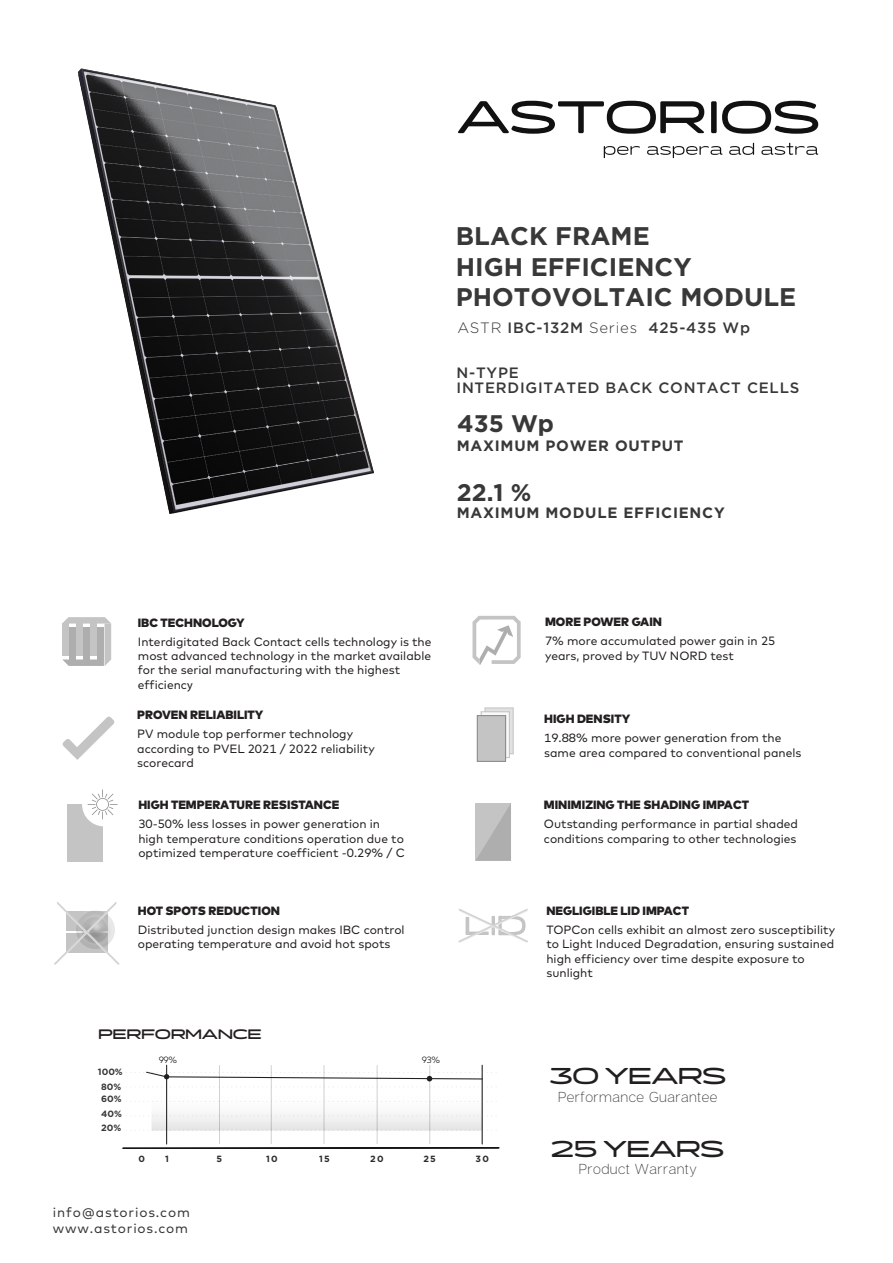
<style>
.page{position:relative;width:893px;height:1263px;background:#fff}
.page>*{position:absolute;margin:0;border:0;box-sizing:border-box;transform-origin:0 0}
.t1{font:600 25.95px "Turismo CF";color:#c4c4c4}
.t2{font:700 25.5px/30.6px "Gotham Pro";color:#383838}
.t3{font:700 24px "Gotham Pro";color:#383838}
.t4{font:500 22.95px "Turismo CF";letter-spacing:-.025em;color:#211e1e}
.t5{font:500 15px "Gotham Pro";letter-spacing:.05em;color:#383838}
.t6{font:700 15px "Gotham Pro";letter-spacing:.05em;color:#383838}
.t7{font:200 14.4px "Articulat CF";letter-spacing:.03em;color:#383838}
.t8{font:600 13.65px "Turismo CF";letter-spacing:-.025em;color:#221f1f}
.t9{font:13.5px/16.2px "Mark";letter-spacing:.06em;color:#373737}
.t10{font:12px/14.4px "Mark";color:#231f20}
.t11{font:900 12px "Mark";color:#231f20}
.t12{font:700 9.15px/12.3px "Gotham Pro";color:#383838}
.t13{font:700 9px "Gotham Pro";letter-spacing:.135em;color:#2b2b2b}
.t14{font:300 9px "Mark GEO";color:#000}
.s1{font-weight:300}
.s2{font-family:"Myriad Pro"}
</style>
<div class="page">
<img style="left:77px;top:68px;width:459px;height:446px">
<img style="left:171px;top:450px;width:198px;height:57px">
<svg style="left:54px;top:902px;width:66px;height:63px"></svg>
<svg style="left:475px;top:803px;width:36px;height:58px;background:#b9b9b9"></svg>
<svg style="left:62px;top:716px;width:53px;height:44px"></svg>
<div style="left:67px;top:804px;width:36px;height:58px;background:#c4c4c4"></div>
<div style="left:82px;top:783px;width:44px;height:43px;background:#fff;border-radius:50%"></div>
<svg style="left:88px;top:789px;width:30px;height:30px"></svg>
<svg style="left:481px;top:707px;width:33px;height:51px"></svg>
<div style="left:477px;top:716px;width:28px;height:45px;background:#c4c4c4"></div>
<div style="left:477px;top:715px;width:29px;height:47px;border:1px solid #8e8e8e"></div>
<svg style="left:472px;top:616px;width:49px;height:49px"></svg>
<svg style="left:62px;top:617px;width:49px;height:49px;background:#c1c1c1"></svg>
<svg style="left:122px;top:1147px;width:377px;height:2px"></svg>
<hr style="left:219px;top:1065px;width:1px;height:79px;background:#161616">
<hr style="left:271px;top:1065px;width:1px;height:79px;background:#161616">
<hr style="left:324px;top:1065px;width:1px;height:79px;background:#161616">
<hr style="left:377px;top:1065px;width:1px;height:79px;background:#161616">
<hr style="left:429px;top:1065px;width:1px;height:79px;background:#161616">
<hr style="left:166px;top:1065px;width:1px;height:79px;background:#221f1f">
<hr style="left:482px;top:1065px;width:1px;height:79px;background:#221f1f">
<svg style="left:126px;top:1130px;width:371px;height:1px"></svg>
<svg style="left:126px;top:1071px;width:371px;height:16px"></svg>
<svg style="left:151px;top:1072px;width:331px;height:58px"></svg>
<svg style="left:458px;top:909px;width:70px;height:34px"></svg>
<svg style="left:458px;top:101px;width:246px;height:33px"></svg>
<div style="left:711px;top:101px;width:6px;height:32px;background:#121112;border-radius:2px"></div>
<svg style="left:722px;top:101px;width:96px;height:33px"></svg>
<svg style="left:604px;top:146px;width:36px;height:12px"></svg>
<svg style="left:647px;top:146px;width:75px;height:12px"></svg>
<svg style="left:729px;top:143px;width:25px;height:12px"></svg>
<svg style="left:761px;top:143px;width:57px;height:12px"></svg>
<h2 class="t2" style="left:456px;top:220px;width:342px">BLACK FRAME<br>HIGH EFFICIENCY<br>PHOTOVOLTAIC MODULE</h2>
<p class="t5" style="left:457px;top:319px;width:294px"><span class="s1">ASTR</span> IBC-132M <span class="s1">Series</span> 425-435 Wp</p>
<p class="t5" style="left:457px;top:364px;width:64px">N-TYPE</p>
<p class="t5" style="left:457px;top:379px;width:344px">INTERDIGITATED BACK CONTACT CELLS</p>
<h3 class="t3" style="left:457px;top:410px;width:98px">435 Wp</h3>
<p class="t6" style="left:457px;top:437px;width:228px">MAXIMUM POWER OUTPUT</p>
<h3 class="t3" style="left:457px;top:478px;width:76px">22.1 %</h3>
<p class="t6" style="left:457px;top:504px;width:270px">MAXIMUM MODULE EFFICIENCY</p>
<p class="t11" style="left:138px;top:615px;width:108px">IBC TECHNOLOGY</p>
<p class="t11" style="left:545px;top:615px;width:118px">MORE POWER GAIN</p>
<p class="t10" style="left:138px;top:634px;width:295px">Interdigitated Back Contact cells technology is the most advanced technology in the market available for the serial manufacturing with the highest efficienc<span class="s2">y</span></p>
<p class="t10" style="left:545px;top:634px;width:232px">7% more accumulated power gain in 25 years, proved by TUV NORD test</p>
<p class="t11" style="left:137px;top:708px;width:128px">PROVEN RELIABILITY</p>
<p class="t11" style="left:544px;top:712px;width:88px">HIGH DENSITY</p>
<p class="t10" style="left:137px;top:727px;width:239px">PV module top performer technology according to PVEL 2021 / 2022 reliability scorecard</p>
<p class="t10" style="left:544px;top:731px;width:259px">19.88% more power generation from the same area compared to conventional panels</p>
<p class="t11" style="left:138px;top:798px;width:203px">HIGH TEMPERATURE RESISTANCE</p>
<p class="t11" style="left:544px;top:798px;width:207px">MINIMIZING THE SHADING IMPACT</p>
<p class="t10" style="left:138px;top:817px;width:268px">30-50% less losses in power generation in high temperature conditions operation due to optimized temperature coefficient -0.29% / C</p>
<p class="t10" style="left:544px;top:817px;width:256px">Outstanding performance in partial shaded conditions comparing to other technologies</p>
<p class="t11" style="left:138px;top:904px;width:144px">HOT SPOTS REDUCTION</p>
<p class="t10" style="left:138px;top:922px;width:268px">Distributed junction design makes IBC control operating temperature and avoid hot spots</p>
<h1 class="t1" style="left:464px;top:911px;width:27px">L</h1>
<p class="t11" style="left:546px;top:904px;width:144px">NEGLIGIBLE LID IMPACT</p>
<p class="t10" style="left:546px;top:923px;width:290px">TOPCon cells exhibit an almost zero susceptibility to Light Induced Degradation, ensuring sustained high efficiency over time despite exposure to sunlight</p>
<p class="t8" style="left:98px;top:1026px;width:165px">PERFORMANCE</p>
<p class="t14" style="left:159px;top:1053px;width:20px">99%</p>
<p class="t14" style="left:422px;top:1053px;width:20px">93%</p>
<p class="t12" style="left:98px;top:1066px;width:26px">100%</p>
<p class="t12" style="left:101px;top:1080px;width:22px">80%<br>60%</p>
<p class="t12" style="left:101px;top:1106px;width:22px;line-height:14.1px">40%<br>20%</p>
<p class="t13" style="left:139px;top:1154px;width:8px">0</p>
<p class="t13" style="left:165px;top:1154px;width:5px">1</p>
<p class="t13" style="left:216px;top:1154px;width:7px">5</p>
<p class="t13" style="left:266px;top:1154px;width:13px">10</p>
<p class="t13" style="left:319px;top:1154px;width:12px">15</p>
<p class="t13" style="left:370px;top:1154px;width:15px">20</p>
<p class="t13" style="left:423px;top:1154px;width:14px">25</p>
<p class="t13" style="left:476px;top:1154px;width:15px">30</p>
<p class="t9" style="left:53px;top:1204px;width:139px">info@astorios.com www.astorios.com</p>
<h3 class="t4" style="left:549px;top:1063px;width:179px">30 YEARS</h3>
<p class="t7" style="left:558px;top:1088px;width:161px">Performance Guarantee</p>
<h3 class="t4" style="left:551px;top:1135px;width:175px">25 YEARS</h3>
<p class="t7" style="left:579px;top:1161px;width:119px">Product Warranty</p>
</div>
